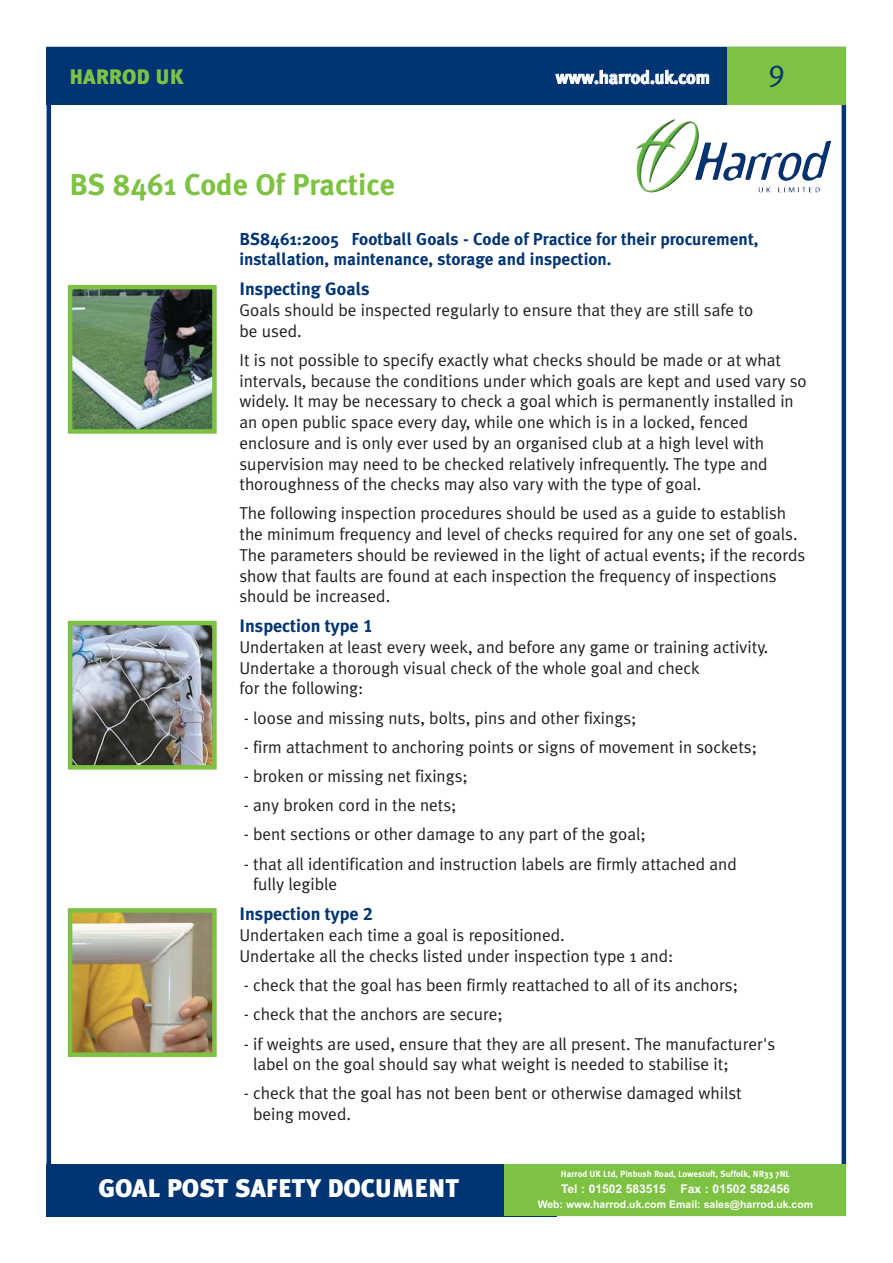
<style>
.page{position:relative;width:893px;height:1263px;background:#fff}
.page>*{position:absolute;margin:0;border:0;box-sizing:border-box;transform-origin:0 0}
.t1{font:700 30px "Meta Plus";color:#7dc242}
.t2{font:30px "Meta Plus Normal";color:#003473}
.t3{font:900 25.5px "Meta Plus";color:#fff}
.t4{font:900 21px "Meta Plus";color:#7dc242}
.t5{font:700 18px "Meta Plus";color:#003473}
.t6{font:700 18px "Meta Plus";color:#fff}
.t7{font:17.25px/20.7px "Meta Plus Normal";color:#231f20}
.t8{font:700 17.25px/20.7px "Meta Plus";color:#003473}
.t9{font:700 12px "Arial";color:#fff}
.t10{font:700 10.5px "Arial";color:#fff}
.t11{font:700 9px "Meta Plus";color:#fff}
.s1{font-family:"Meta Plus Bold Caps";font-weight:400}
</style>
<div class="page">
<div style="left:47px;top:1164px;width:510px;height:52px;background:#003473"></div>
<div style="left:505px;top:1164px;width:341px;height:52px;background:#7dc242"></div>
<img style="left:636px;top:119px;width:195px;height:74px">
<div style="left:47px;top:47px;width:799px;height:57px;background:#003473"></div>
<div style="left:727px;top:47px;width:119px;height:57px;background:#7dc242"></div>
<img style="left:73px;top:290px;width:139px;height:139px">
<div style="left:68px;top:285px;width:149px;height:149px;border:4px solid #7dc242"></div>
<img style="left:73px;top:626px;width:139px;height:139px">
<div style="left:68px;top:621px;width:149px;height:149px;border:4px solid #7dc242"></div>
<img style="left:73px;top:913px;width:139px;height:139px">
<div style="left:68px;top:908px;width:149px;height:149px;border:4px solid #7dc242"></div>
<p class="t4" style="left:69px;top:67px;width:116px">HARROD UK</p>
<p class="t6" style="left:556px;top:70px;width:156px">www.harrod.uk.com</p>
<h1 class="t2" style="left:769px;top:59px;width:18px">9</h1>
<h1 class="t1" style="left:69px;top:172px;width:327px">BS 8461 Code Of Practice</h1>
<p class="t8" style="left:239px;top:229px;width:520px">BS8461:2005 Football Goals - Code of Practice for their procurement, installation, maintenance, storage and inspection.</p>
<p class="t5" style="left:239px;top:282px;width:132px">Inspecting Goals</p>
<p class="t7" style="left:239px;top:301px;width:515px">Goals should be inspected regularly to ensure that they are still safe to be used.</p>
<p class="t7" style="left:239px;top:351px;width:569px">It is not possible to specify exactly what checks should be made or at what intervals, because the conditions under which goals are kept and used vary so widely. It may be necessary to check a goal which is permanently installed in an open public space every day, while one which is in a locked, fenced enclosure and is only ever used by an organised club at a high level with supervision may need to be checked relatively infrequently. The type and thoroughness of the checks may also vary with the type of goal.</p>
<p class="t7" style="left:239px;top:504px;width:567px">The following inspection procedures should be used as a guide to establish the minimum frequency and level of checks required for any one set of goals.<br>The parameters should be reviewed in the light of actual events; if the records show that faults are found at each inspection the frequency of inspections should be increased.</p>
<p class="t5" style="left:239px;top:618px;width:135px">Inspection type <span class="s1">1</span></p>
<p class="t7" style="left:239px;top:638px;width:530px">Undertaken at least every week, and before any game or training activity.<br>Undertake a thorough visual check of the whole goal and check<br>for the following:</p>
<p class="t7" style="left:244px;top:709px;width:394px">- loose and missing nuts, bolts, pins and other fixings;</p>
<p class="t7" style="left:244px;top:738px;width:515px">- firm attachment to anchoring points or signs of movement in sockets;</p>
<p class="t7" style="left:244px;top:767px;width:225px">- broken or missing net fixings;</p>
<p class="t7" style="left:244px;top:796px;width:214px">- any broken cord in the nets;</p>
<p class="t7" style="left:244px;top:825px;width:403px">- bent sections or other damage to any part of the goal;</p>
<p class="t7" style="left:253px;top:855px;width:485px;text-indent:-9px">- that all identification and instruction labels are firmly attached and fully legible</p>
<p class="t5" style="left:239px;top:907px;width:135px">Inspection type <span class="s1">2</span></p>
<p class="t7" style="left:239px;top:926px;width:435px">Undertaken each time a goal is repositioned.<br>Undertake all the checks listed under inspection type 1 and:</p>
<p class="t7" style="left:244px;top:976px;width:496px">- check that the goal has been firmly reattached to all of its anchors;</p>
<p class="t7" style="left:244px;top:1005px;width:261px">- check that the anchors are secure;</p>
<p class="t7" style="left:253px;top:1035px;width:524px;text-indent:-9px">- if weights are used, ensure that they are all present. The manufacturer's label on the goal should say what weight is needed to stabilise it;</p>
<p class="t7" style="left:253px;top:1084px;width:490px;text-indent:-9px">- check that the goal has not been bent or otherwise damaged whilst being moved.</p>
<h2 class="t3" style="left:99px;top:1178px;width:362px">GOAL POST SAFETY DOCUMENT</h2>
<p class="t11" style="left:561px;top:1170px;width:230px">Harrod UK Ltd, Pinbush Road, Lowestoft, Suffolk, NR33 7NL</p>
<p class="t9" style="left:561px;top:1185px;width:230px">Tel : 01502 583515 Fax : 01502 582456</p>
<p class="t10" style="left:538px;top:1201px;width:277px">Web: www.harrod.uk.com Email: sales@harrod.uk.com</p>
</div>
